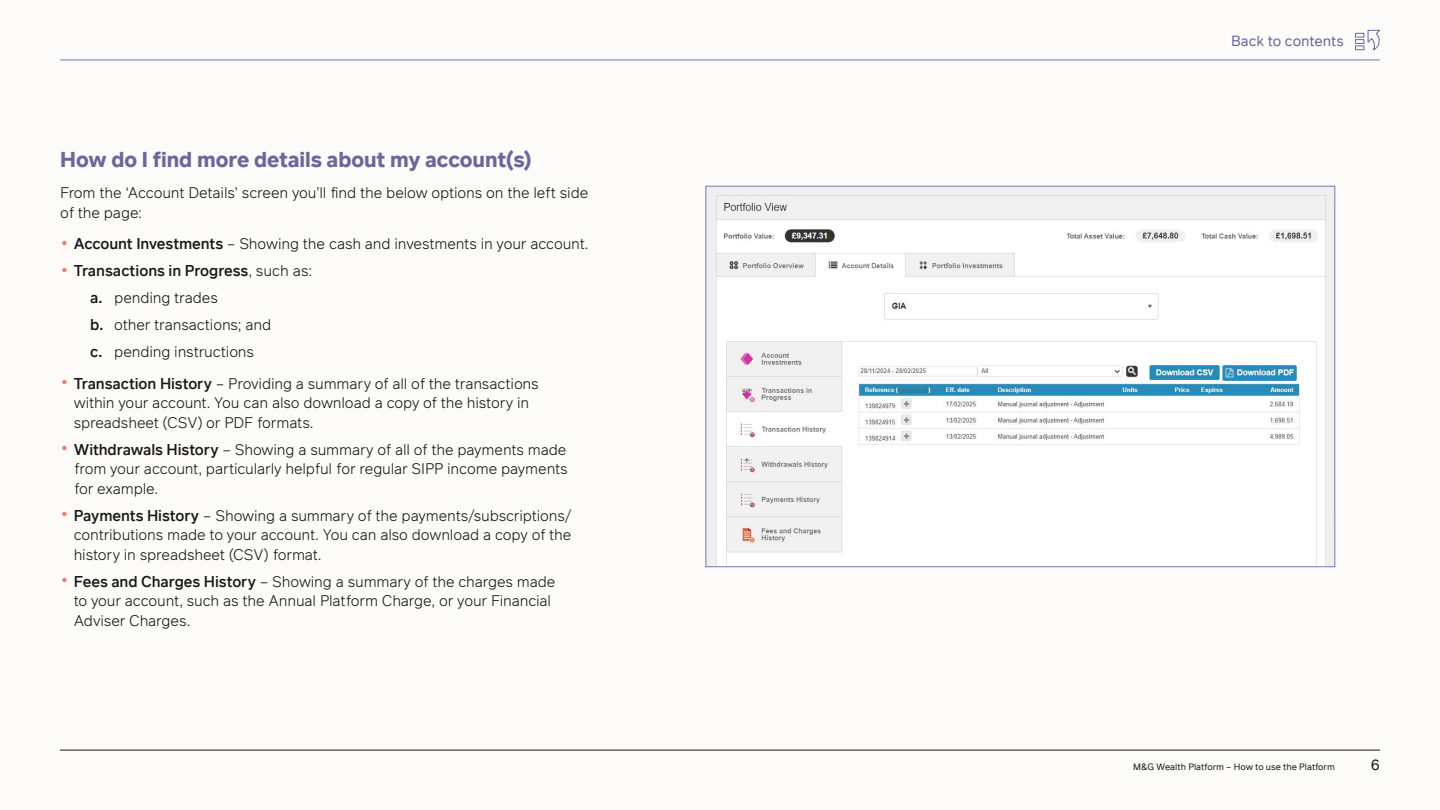
<style>
.page{position:relative;width:1440px;height:810px;background:#fcfbf9}
.page>*{position:absolute;margin:0;border:0;box-sizing:border-box;transform-origin:0 0}
.t1{font:700 21px "Infra";letter-spacing:-.005em;color:#6b679b}
.t2{font:300 15px/19.5px "Infra";letter-spacing:-.01em;color:#181818}
.t3{font:15px "Infra";color:#181818}
.t4{font:14.33px "Infra";letter-spacing:-.005em;color:#6b679b}
.t5{font:9px "Infra";color:#181818}
.s1{font-size:26.25px;color:#e98276}
.s2{font-weight:500}
</style>
<div class="page">
<hr style="left:60px;top:60px;width:1320px;height:1px;background:#7b76b6">
<hr style="left:60px;top:750px;width:1320px;height:1px;background:#181818">
<svg style="left:1355px;top:30px;width:25px;height:21px"></svg>
<img style="left:708px;top:188px;width:625px;height:377px">
<h1 class="t1" style="left:60px;top:144px;width:473px">How do I find more details about my account(s)</h1>
<p class="t2" style="left:60px;top:183px;width:530px">From the ‘Account Details’ screen you’ll find the below options on the left side of the page:</p>
<p class="t2" style="left:60px;top:234px;width:530px"><span class="s1">•</span> <span class="s2">Account Investments</span> – Showing the cash and investments in your account.</p>
<p class="t2" style="left:90px;top:257px;width:224px;line-height:27px;text-indent:-30px"><span class="s1">•</span> <span class="s2">Transactions in Progress</span>, such as: <span class="s2">a.</span> pending trades<br><span class="s2">b.</span> other transactions; and<br><span class="s2">c.</span> pending instructions</p>
<p class="t2" style="left:74px;top:373px;width:467px;text-indent:-14px"><span class="s1">•</span> <span class="s2">Transaction History</span> – Providing a summary of all of the transactions within your account. You can also download a copy of the history in spreadsheet (CSV) or PDF formats.</p>
<p class="t2" style="left:74px;top:439px;width:495px;text-align:justify;text-indent:-14px"><span class="s1">•</span> <span class="s2">Withdrawals History</span> – Showing a summary of all of the payments made from your account, particularly helpful for regular SIPP income payments for example.</p>
<p class="t2" style="left:74px;top:505px;width:499px;text-align:justify;text-indent:-14px"><span class="s1">•</span> <span class="s2">Payments History</span> – Showing a summary of the payments/subscriptions/ contributions made to your account. You can also download a copy of the history in spreadsheet (CSV) format.</p>
<p class="t2" style="left:74px;top:571px;width:483px;text-indent:-14px"><span class="s1">•</span> <span class="s2">Fees and Charges History</span> – Showing a summary of the charges made to your account, such as the Annual Platform Charge, or your Financial<br>Adviser Charges.</p>
<p class="t4" style="left:1231px;top:31px;width:114px">Back to contents</p>
<p class="t5" style="left:1133px;top:761px;width:203px">M&amp;G Wealth Platform – How to use the Platform</p>
<p class="t3" style="left:1371px;top:754px;width:11px">6</p>
</div>
